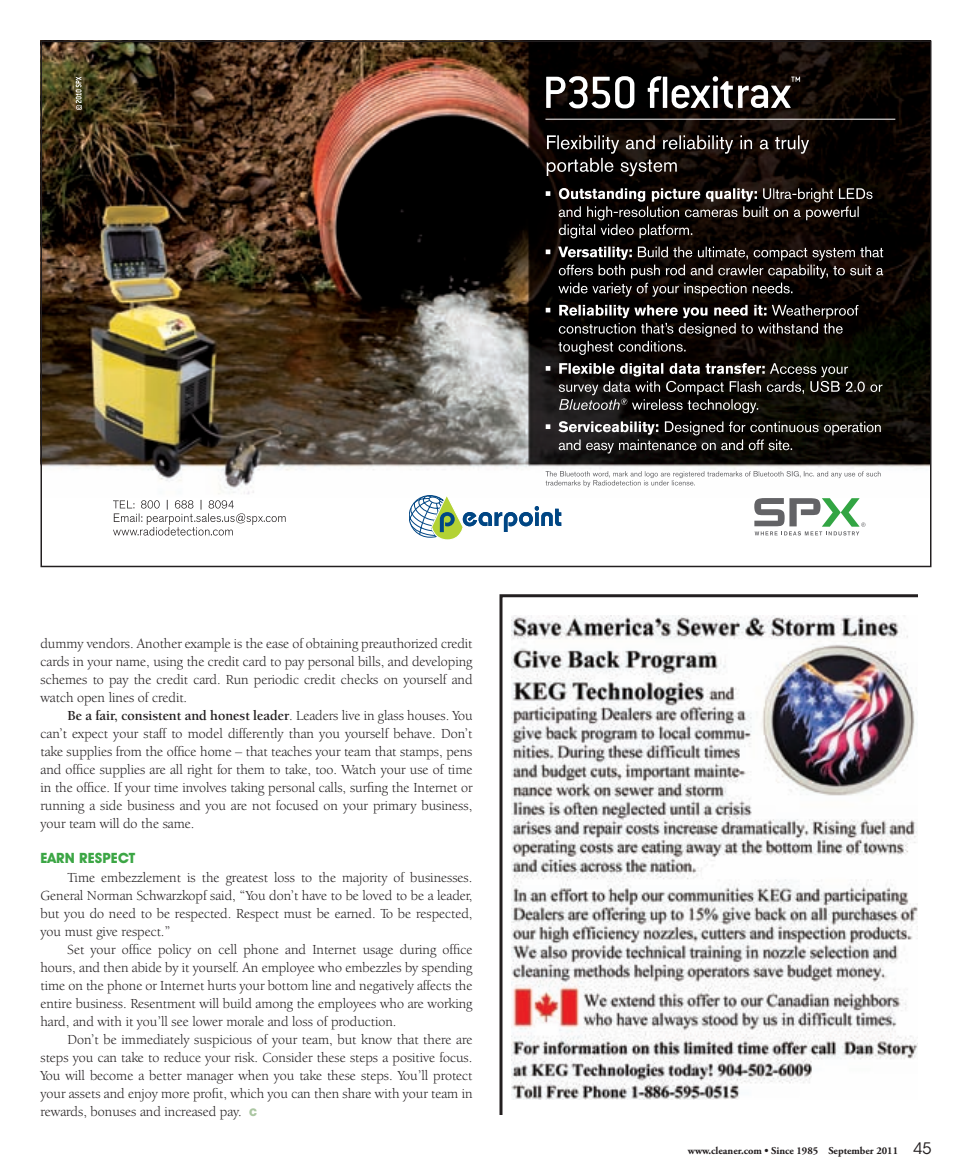
<style>
.page{position:relative;width:972px;height:1175px;background:#fff}
.page>*{position:absolute;margin:0;border:0;box-sizing:border-box;transform-origin:0 0}
.t1{font:14.25px/18px "Berkeley Oldstyle IT Cby BT";color:#231f20;text-align:justify}
.t2{font:700 14.25px "Avant Garde IT Cby BT";color:#3ca645}
.t3{font:700 10.5px "Adobe Garamond Pro";color:#231f20}
.s1{font-weight:700}
.s2{font-family:"Helvetica Neue";font-weight:900;font-size:10.5px;color:#abc6a2}
.s3{font-family:"ITC Avant Garde Std";font-weight:400;font-size:15.75px}
</style>
<div class="page">
<img style="left:43px;top:43px;width:886px;height:451px">
<hr style="left:545px;top:119px;width:350px;height:1px;background:#fff">
<svg style="left:754px;top:498px;width:112px;height:37px"></svg>
<svg style="left:409px;top:495px;width:152px;height:45px"></svg>
<svg style="left:76px;top:77px;width:6px;height:33px"></svg>
<svg style="left:546px;top:76px;width:254px;height:32px"></svg>
<svg style="left:113px;top:500px;width:173px;height:35px"></svg>
<svg style="left:547px;top:135px;width:262px;height:41px;background:#302a27"></svg>
<svg style="left:546px;top:188px;width:327px;height:50px;background:#312b29"></svg>
<svg style="left:546px;top:246px;width:337px;height:51px;background:#2f2a28"></svg>
<svg style="left:546px;top:305px;width:313px;height:50px;background:#2d2a28"></svg>
<svg style="left:546px;top:363px;width:336px;height:50px;background:#34312f"></svg>
<svg style="left:546px;top:421px;width:335px;height:32px;background:#373533"></svg>
<svg style="left:546px;top:471px;width:335px;height:16px"></svg>
<svg style="left:500px;top:594px;width:418px;height:520px"></svg>
<p class="t1" style="left:40px;top:634px;width:434px">dummy vendors. Another example is the ease of obtaining preauthorized credit cards in your name, using the credit card to pay personal bills, and developing schemes to pay the credit card. Run periodic credit checks on yourself and watch open lines of credit.</p>
<p class="t1" style="left:40px;top:706px;width:434px;text-indent:27px"><span class="s1">Be a fair, consistent and honest leader</span>. Leaders live in glass houses. You can’t expect your staff to model differently than you yourself behave. Don’t take supplies from the office home – that teaches your team that stamps, pens and office supplies are all right for them to take, too. Watch your use of time in the office. If your time involves taking personal calls, surfing the Internet or running a side business and you are not focused on your primary business, your team will do the same.</p>
<p class="t2" style="left:40px;top:849px;width:96px">EARN RESPECT</p>
<p class="t1" style="left:40px;top:868px;width:434px;text-indent:27px">Time embezzlement is the greatest loss to the majority of businesses.<br>General Norman Schwarzkopf said, “You don’t have to be loved to be a leader, but you do need to be respected. Respect must be earned. To be respected, you must give respect.”</p>
<p class="t1" style="left:40px;top:940px;width:434px;text-indent:27px">Set your office policy on cell phone and Internet usage during office hours, and then abide by it yourself. An employee who embezzles by spending time on the phone or Internet hurts your bottom line and negatively affects the entire business. Resentment will build among the employees who are working hard, and with it you’ll see lower morale and loss of production.</p>
<p class="t1" style="left:40px;top:1030px;width:434px;text-indent:27px">Don’t be immediately suspicious of your team, but know that there are steps you can take to reduce your risk. Consider these steps a positive focus.<br>You will become a better manager when you take these steps. You’ll protect your assets and enjoy more profit, which you can then share with your team in rewards, bonuses and increased pay. <span class="s2">C</span></p>
<p class="t3" style="left:688px;top:1144px;width:245px">www.cleaner.com • Since 1985 September 2011 <span class="s3">45</span></p>
</div>
